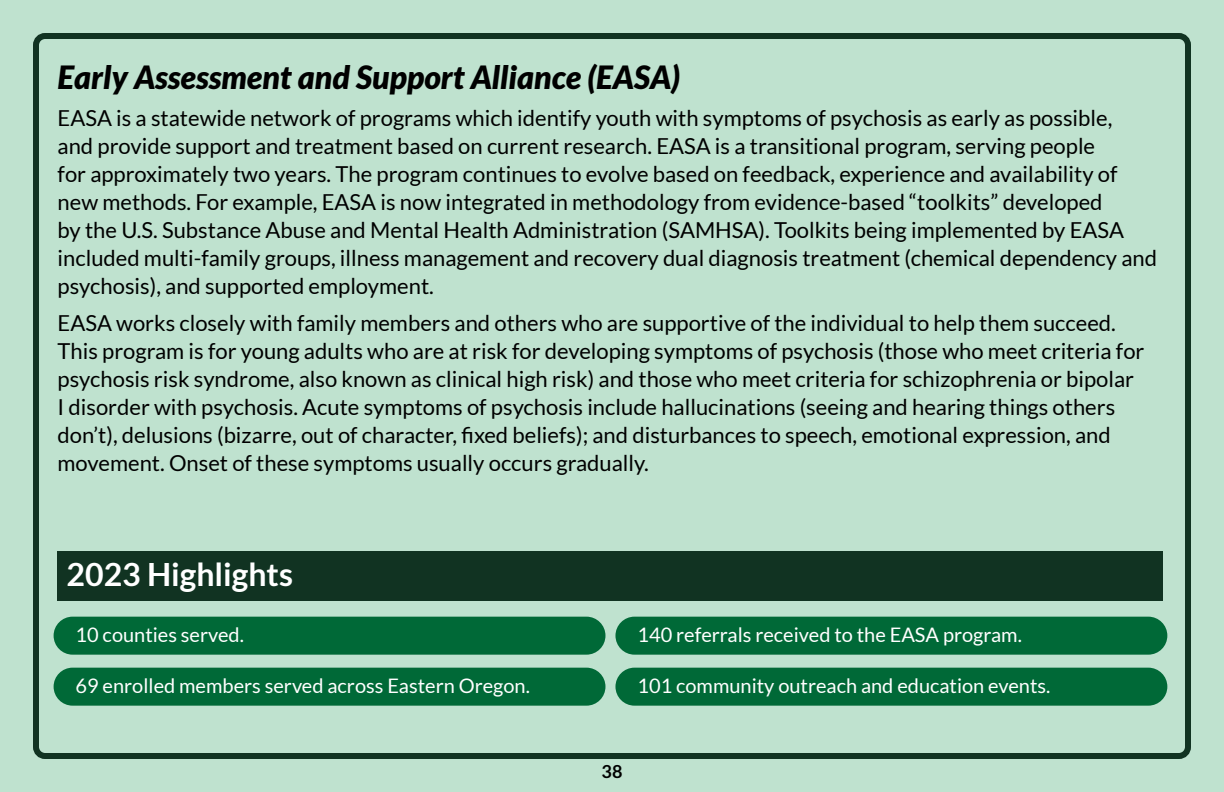
<style>
.page{position:relative;width:1224px;height:792px;background:#bfe2cf}
.page>*{position:absolute;margin:0;border:0;box-sizing:border-box;transform-origin:0 0}
.H2_black{font:italic 900 32px "Lato";color:#000}
.program_highlights_heading{font:700 32px "Lato";color:#fff}
.Main_text_1{font:22px/28px "Lato";color:#000}
.program_highlight_item{font:20px "Lato";color:#fff}
.t1{font:700 18px "Lato";color:#000}
</style>
<div class="page">
<div style="left:33px;top:33px;width:1158px;height:726px;border:6px solid #132;border-radius:9px"></div>
<div style="left:58px;top:551px;width:1105px;height:50px;background:#132"></div>
<div style="left:54px;top:617px;width:551px;height:38px;background:#006937;border-radius:19px"></div>
<div style="left:54px;top:668px;width:551px;height:38px;background:#006937;border-radius:19px"></div>
<div style="left:615px;top:617px;width:552px;height:38px;background:#006937;border-radius:19px"></div>
<div style="left:615px;top:668px;width:552px;height:38px;background:#006937;border-radius:19px"></div>
<p class="H2_black" style="left:58px;top:59px;width:624px">Early Assessment and Support Alliance (EASA)</p>
<p class="Main_text_1" style="left:58px;top:104px;width:1101px">EASA is a statewide network of programs which identify youth with symptoms of psychosis as early as possible,<br>and provide support and treatment based on current research. EASA is a transitional program, serving people<br>for approximately two years. The program continues to evolve based on feedback, experience and availability of new methods. For example, EASA is now integrated in methodology from evidence-based “toolkits” developed<br>by the U.S. Substance Abuse and Mental Health Administration (SAMHSA). Toolkits being implemented by EASA included multi-family groups, illness management and recovery dual diagnosis treatment (chemical dependency and psychosis), and supported employment.</p>
<p class="Main_text_1" style="left:58px;top:309px;width:1088px">EASA works closely with family members and others who are supportive of the individual to help them succeed.<br>This program is for young adults who are at risk for developing symptoms of psychosis (those who meet criteria for psychosis risk syndrome, also known as clinical high risk) and those who meet criteria for schizophrenia or bipolar I disorder with psychosis. Acute symptoms of psychosis include hallucinations (seeing and hearing things others don’t), delusions (bizarre, out of character, fixed beliefs); and disturbances to speech, emotional expression, and movement. Onset of these symptoms usually occurs gradually.</p>
<p class="program_highlights_heading" style="left:67px;top:556px;width:228px">2023 Highlights</p>
<p class="program_highlight_item" style="left:76px;top:623px;width:170px">10 counties served.</p>
<p class="program_highlight_item" style="left:76px;top:674px;width:456px">69 enrolled members served across Eastern Oregon.</p>
<p class="program_highlight_item" style="left:637px;top:623px;width:386px">140 referrals received to the EASA program.</p>
<p class="program_highlight_item" style="left:637px;top:674px;width:414px">101 community outreach and education events.</p>
<p class="t1" style="left:602px;top:762px;width:22px">38</p>
</div>
